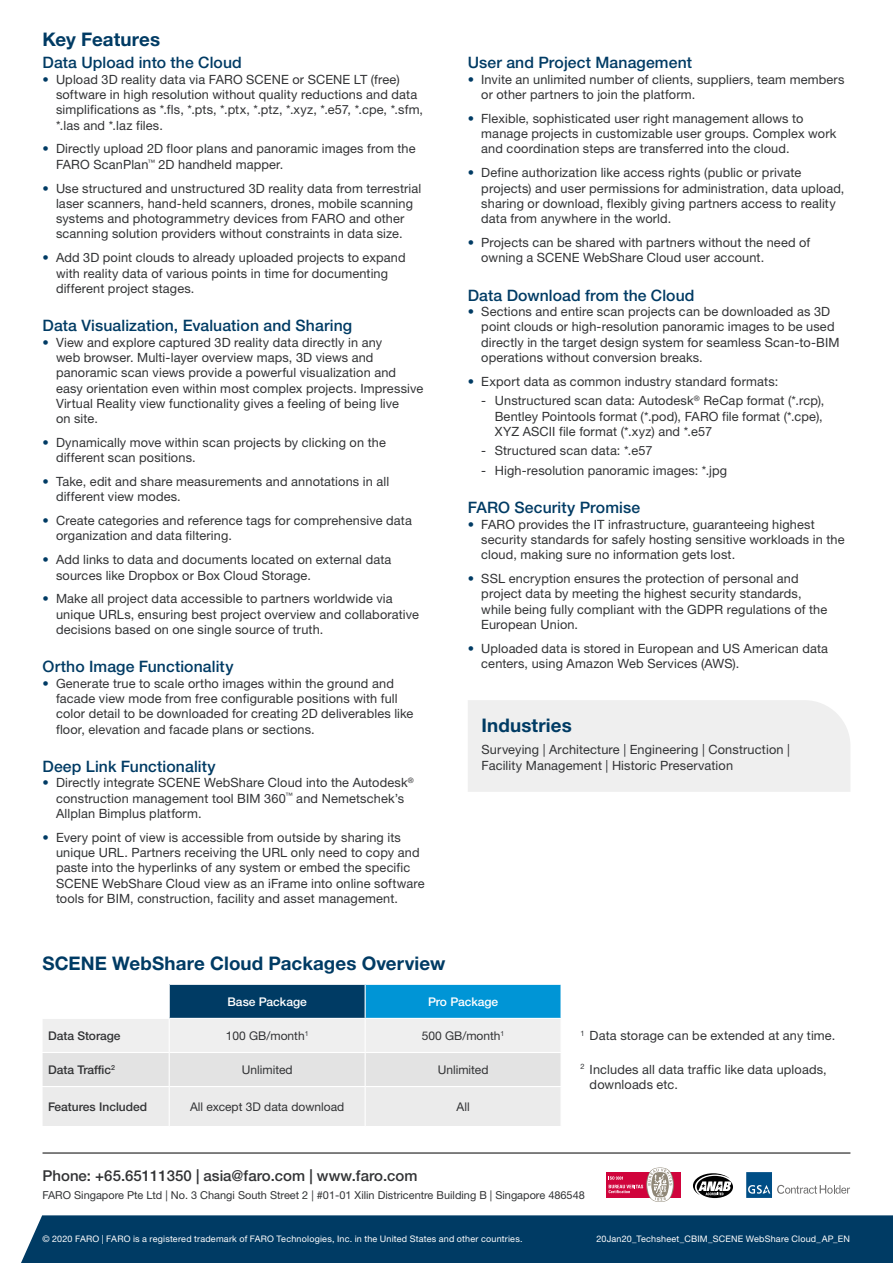
<style>
.page{position:relative;width:893px;height:1263px;background:#fff}
.page>*{position:absolute;margin:0;border:0;box-sizing:border-box;transform-origin:0 0}
.t1{font:700 18.75px "Helvetica Neue LTW1 G";letter-spacing:.005em;color:#003b64}
.t2{font:500 15.75px "Helvetica Neue LTW1 G";letter-spacing:.005em;color:#003b64}
.t3{font:500 15px "Helvetica Neue LTW1 G";color:#323335}
.t4{font:12.75px/15.3px "Helvetica Neue LTW1 G";letter-spacing:.01em;color:#323335}
.t5{font:12px "Helvetica Neue LTW1 G";color:#323335}
.t6{font:500 12px "Helvetica Neue LTW1 G";color:#323335}
.t7{font:500 12px "Helvetica Neue LTW1 G";color:#fff}
.t8{font:10.95px "Helvetica Neue LTW1 G";color:#323335}
.t9{font:9px "Helvetica Neue LTW1 G";letter-spacing:.02em;color:#fff}
.s1{color:#003b64}
</style>
<div class="page">
<div style="left:21px;top:1215px;width:872px;height:48px;background:#003b64"></div>
<hr style="left:43px;top:1153px;width:807px;height:1px;background:#000">
<div style="left:606px;top:1172px;width:74px;height:25px;background:#d0043c"></div>
<svg style="left:609px;top:1167px;width:65px;height:35px"></svg>
<svg style="left:697px;top:1176px;width:36px;height:22px"></svg>
<svg style="left:693px;top:1173px;width:38px;height:22px"></svg>
<svg style="left:746px;top:1172px;width:104px;height:26px"></svg>
<div style="left:169px;top:984px;width:196px;height:34px;background:#003b64"></div>
<div style="left:365px;top:984px;width:196px;height:34px;background:#0095d6"></div>
<div style="left:43px;top:1019px;width:517px;height:107px;background:#ebebeb"></div>
<hr style="left:169px;top:984px;width:196px;height:1px;background:#fff">
<hr style="left:169px;top:985px;width:1px;height:33px;background:#fff">
<hr style="left:365px;top:984px;width:197px;height:1px;background:#fff">
<hr style="left:365px;top:985px;width:1px;height:33px;background:#fff">
<hr style="left:560px;top:985px;width:2px;height:33px;background:#fff">
<hr style="left:169px;top:1019px;width:1px;height:33px;background:#fff">
<hr style="left:365px;top:1019px;width:1px;height:33px;background:#fff">
<hr style="left:41px;top:1052px;width:128px;height:1px;background:#fff">
<hr style="left:169px;top:1052px;width:196px;height:1px;background:#fff">
<hr style="left:169px;top:1053px;width:1px;height:33px;background:#fff">
<hr style="left:365px;top:1052px;width:197px;height:1px;background:#fff">
<hr style="left:365px;top:1053px;width:1px;height:33px;background:#fff">
<hr style="left:41px;top:1086px;width:128px;height:1px;background:#fff">
<hr style="left:169px;top:1086px;width:196px;height:1px;background:#fff">
<hr style="left:169px;top:1087px;width:1px;height:39px;background:#fff">
<hr style="left:365px;top:1086px;width:197px;height:1px;background:#fff">
<hr style="left:365px;top:1087px;width:1px;height:39px;background:#fff">
<div style="left:468px;top:700px;width:382px;height:92px;background:#efefef"></div>
<h1 class="t1" style="left:43px;top:28px;width:119px">Key Features</h1>
<p class="t2" style="left:43px;top:53px;width:201px">Data Upload into the Cloud</p>
<p class="t4" style="left:56px;top:71px;width:369px;text-indent:-14px"><span class="s1">•</span> Upload 3D reality data via FARO SCENE or SCENE LT (free) software in high resolution without quality reductions and data simplifications as *.fls, *.pts, *.ptx, *.ptz, *.xyz, *.e57, *.cpe, *.sfm, *.las and *.laz files.</p>
<p class="t4" style="left:56px;top:141px;width:361px;text-indent:-14px"><span class="s1">•</span> Directly upload 2D floor plans and panoramic images from the<br>FARO ScanPlan<sup>™</sup> 2D handheld mapper.</p>
<p class="t4" style="left:43px;top:180px;width:380px;text-align:center"><span class="s1">•</span> Use structured and unstructured 3D reality data from terrestrial laser scanners, hand-held scanners, drones, mobile scanning systems and photogrammetry devices from FARO and other scanning solution providers without constraints in data size.</p>
<p class="t4" style="left:56px;top:250px;width:351px;text-indent:-14px"><span class="s1">•</span> Add 3D point clouds to already uploaded projects to expand with reality data of various points in time for documenting different project stages.</p>
<p class="t2" style="left:43px;top:316px;width:311px">Data Visualization, Evaluation and Sharing</p>
<p class="t4" style="left:56px;top:334px;width:369px;text-indent:-14px"><span class="s1">•</span> View and explore captured 3D reality data directly in any<br>web browser. Multi-layer overview maps, 3D views and panoramic scan views provide a powerful visualization and easy orientation even within most complex projects. Impressive Virtual Reality view functionality gives a feeling of being live<br>on site.</p>
<p class="t4" style="left:56px;top:435px;width:331px;text-indent:-14px"><span class="s1">•</span> Dynamically move within scan projects by clicking on the different scan positions.</p>
<p class="t4" style="left:56px;top:474px;width:335px;text-indent:-14px"><span class="s1">•</span> Take, edit and share measurements and annotations in all different view modes.</p>
<p class="t4" style="left:56px;top:513px;width:357px;text-indent:-14px"><span class="s1">•</span> Create categories and reference tags for comprehensive data organization and data filtering.</p>
<p class="t4" style="left:56px;top:552px;width:337px;text-indent:-14px"><span class="s1">•</span> Add links to data and documents located on external data sources like Dropbox or Box Cloud Storage.</p>
<p class="t4" style="left:56px;top:591px;width:365px;text-indent:-14px"><span class="s1">•</span> Make all project data accessible to partners worldwide via unique URLs, ensuring best project overview and collaborative decisions based on one single source of truth.</p>
<p class="t2" style="left:43px;top:657px;width:192px">Ortho Image Functionality</p>
<p class="t4" style="left:56px;top:675px;width:359px;text-indent:-14px"><span class="s1">•</span> Generate true to scale ortho images within the ground and facade view mode from free configurable positions with full color detail to be downloaded for creating 2D deliverables like floor, elevation and facade plans or sections.</p>
<p class="t2" style="left:43px;top:757px;width:175px">Deep Link Functionality</p>
<p class="t4" style="left:56px;top:775px;width:359px;text-indent:-13px"><span class="s1">•</span> Directly integrate SCENE WebShare Cloud into the Autodesk<sup>® </sup>construction management tool BIM 360<sup>™</sup> and Nemetschek’s<br>Allplan Bimplus platform.</p>
<p class="t4" style="left:56px;top:829px;width:370px;text-indent:-14px"><span class="s1">•</span> Every point of view is accessible from outside by sharing its unique URL. Partners receiving the URL only need to copy and paste into the hyperlinks of any system or embed the specific SCENE WebShare Cloud view as an iFrame into online software tools for BIM, construction, facility and asset management.</p>
<h1 class="t1" style="left:43px;top:952px;width:404px">SCENE WebShare Cloud Packages Overview</h1>
<p class="t2" style="left:468px;top:53px;width:226px">User and Project Management</p>
<p class="t4" style="left:481px;top:71px;width:365px;text-indent:-14px"><span class="s1">•</span> Invite an unlimited number of clients, suppliers, team members or other partners to join the platform.</p>
<p class="t4" style="left:481px;top:111px;width:357px;text-indent:-14px"><span class="s1">•</span> Flexible, sophisticated user right management allows to manage projects in customizable user groups. Complex work and coordination steps are transferred into the cloud.</p>
<p class="t4" style="left:481px;top:165px;width:365px;text-indent:-14px"><span class="s1">•</span> Define authorization like access rights (public or private projects) and user permissions for administration, data upload, sharing or download, flexibly giving partners access to reality data from anywhere in the world.</p>
<p class="t4" style="left:481px;top:235px;width:331px;text-indent:-14px"><span class="s1">•</span> Projects can be shared with partners without the need of owning a SCENE WebShare Cloud user account.</p>
<p class="t2" style="left:468px;top:286px;width:228px">Data Download from the Cloud</p>
<p class="t4" style="left:481px;top:304px;width:360px;text-indent:-14px"><span class="s1">•</span> Sections and entire scan projects can be downloaded as 3D point clouds or high-resolution panoramic images to be used directly in the target design system for seamless Scan-to-BIM operations without conversion breaks.</p>
<p class="t4" style="left:468px;top:373px;width:312px"><span class="s1">•</span> Export data as common industry standard formats:</p>
<p class="t4" style="left:495px;top:393px;width:331px;text-indent:-13px">- Unstructured scan data: Autodesk<sup>®</sup> ReCap format (*.rcp),<br>Bentley Pointools format (*.pod), FARO file format (*.cpe),<br>XYZ ASCII file format (*.xyz) and *.e57</p>
<p class="t4" style="left:481px;top:443px;width:173px">- Structured scan data: *.e57</p>
<p class="t4" style="left:481px;top:463px;width:247px">- High-resolution panoramic images: *.jpg</p>
<p class="t2" style="left:468px;top:498px;width:174px">FARO Security Promise</p>
<p class="t4" style="left:481px;top:516px;width:365px;text-indent:-14px"><span class="s1">•</span> FARO provides the IT infrastructure, guaranteeing highest security standards for safely hosting sensitive workloads in the cloud, making sure no information gets lost.</p>
<p class="t4" style="left:481px;top:571px;width:348px;text-indent:-14px"><span class="s1">•</span> SSL encryption ensures the protection of personal and project data by meeting the highest security standards, while being fully compliant with the GDPR regulations of the European Union.</p>
<p class="t4" style="left:481px;top:640px;width:348px;text-indent:-14px"><span class="s1">•</span> Uploaded data is stored in European and US American data centers, using Amazon Web Services (AWS).</p>
<h1 class="t1" style="left:482px;top:714px;width:92px">Industries</h1>
<p class="t4" style="left:482px;top:742px;width:310px">Surveying | Architecture | Engineering | Construction |<br>Facility Management | Historic Preservation</p>
<p class="t7" style="left:228px;top:994px;width:81px">Base Package</p>
<p class="t7" style="left:428px;top:994px;width:72px">Pro Package</p>
<p class="t6" style="left:48px;top:1028px;width:74px">Data Storage</p>
<p class="t5" style="left:226px;top:1028px;width:84px">100 GB/month<sup>1</sup></p>
<p class="t5" style="left:422px;top:1028px;width:84px">500 GB/month<sup>1</sup></p>
<p class="t6" style="left:48px;top:1062px;width:69px">Data Traffic<sup>2</sup></p>
<p class="t5" style="left:242px;top:1062px;width:52px">Unlimited</p>
<p class="t5" style="left:438px;top:1062px;width:52px">Unlimited</p>
<p class="t6" style="left:48px;top:1099px;width:101px">Features Included</p>
<p class="t5" style="left:190px;top:1099px;width:156px">All except 3D data download</p>
<p class="t5" style="left:457px;top:1099px;width:15px">All</p>
<p class="t4" style="left:581px;top:1028px;width:256px"><sup>1</sup> Data storage can be extended at any time.</p>
<p class="t4" style="left:590px;top:1061px;width:239px;text-indent:-9px"><sup>2</sup> Includes all data traffic like data uploads, downloads etc.</p>
<p class="t3" style="left:43px;top:1166px;width:376px">Phone: +65.65111350 | asia@faro.com | www.faro.com</p>
<p class="t8" style="left:43px;top:1188px;width:544px">FARO Singapore Pte Ltd | No. 3 Changi South Street 2 | #01-01 Xilin Districentre Building B | Singapore 486548</p>
<p class="t9" style="left:43px;top:1233px;width:482px">© 2020 FARO | FARO is a registered trademark of FARO Technologies, Inc. in the United States and other countries.</p>
<p class="t9" style="left:596px;top:1233px;width:255px">20Jan20_Techsheet_CBIM_SCENE WebShare Cloud_AP_EN</p>
</div>
